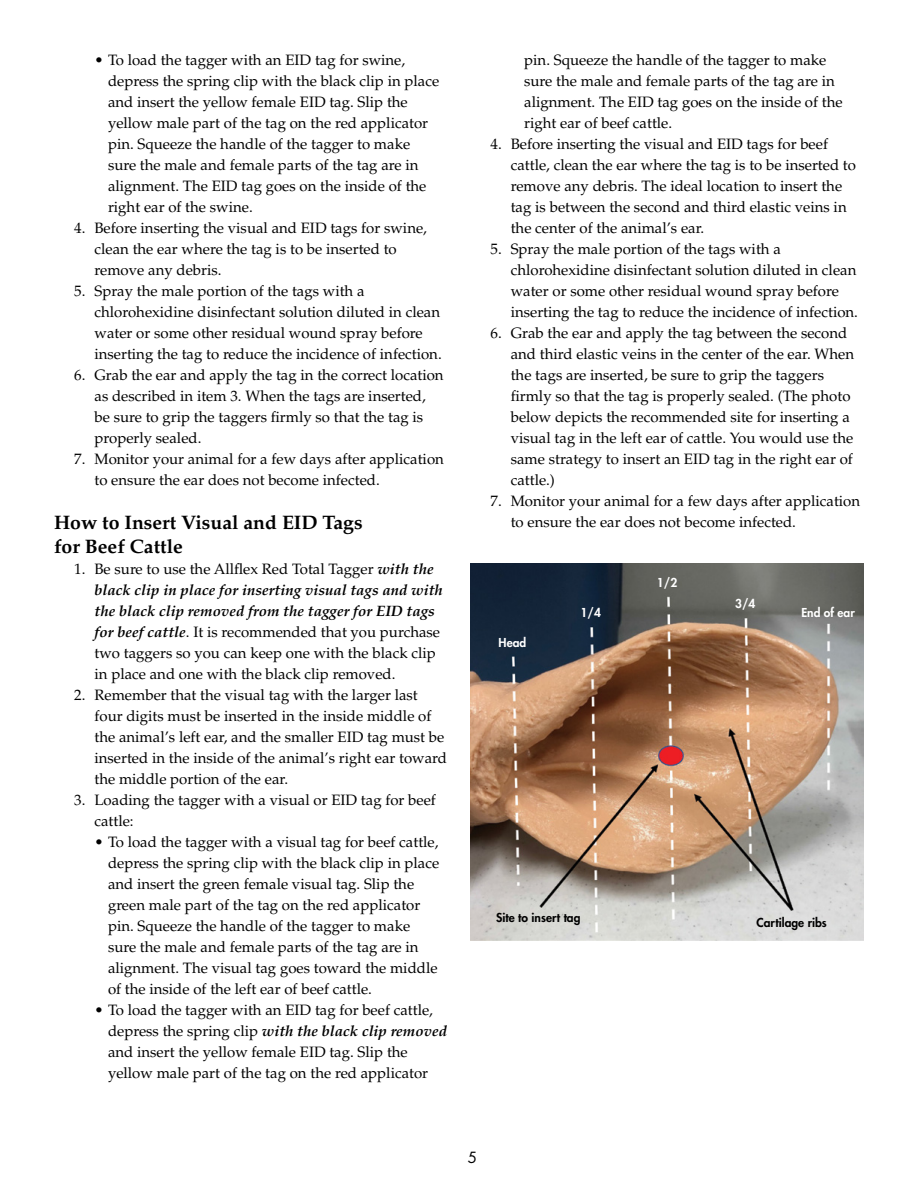
<style>
.page{position:relative;width:918px;height:1188px;background:#fff}
.page>*{position:absolute;margin:0;border:0;box-sizing:border-box;transform-origin:0 0}
.t1{font:700 19.5px "Palatino LT Std";color:#000}
.t2{font:15px/21px "Palatino LT Std";color:#000}
.t3{font:15px "Futura Std";color:#000}
.t4{font:800 12px "Futura Std";color:#000}
.t5{font:800 12px "Futura Std";color:#fff}
.s1{font-weight:700;font-style:italic}
</style>
<div class="page">
<img style="left:470px;top:564px;width:394px;height:376px">
<p class="t2" style="left:108px;top:50px;width:333px;text-indent:-14px">• To load the tagger with an EID tag for swine, depress the spring clip with the black clip in place and insert the yellow female EID tag. Slip the yellow male part of the tag on the red applicator pin. Squeeze the handle of the tagger to make sure the male and female parts of the tag are in alignment. The EID tag goes on the inside of the right ear of the swine.</p>
<p class="t2" style="left:94px;top:218px;width:334px;text-indent:-20px">4. Before inserting the visual and EID tags for swine, clean the ear where the tag is to be inserted to remove any debris.</p>
<p class="t2" style="left:94px;top:281px;width:349px;text-indent:-20px">5. Spray the male portion of the tags with a chlorohexidine disinfectant solution diluted in clean water or some other residual wound spray before inserting the tag to reduce the incidence of infection.</p>
<p class="t2" style="left:94px;top:365px;width:351px;text-indent:-20px">6. Grab the ear and apply the tag in the correct location as described in item 3. When the tags are inserted, be sure to grip the taggers firmly so that the tag is properly sealed.</p>
<p class="t2" style="left:94px;top:449px;width:351px;text-indent:-20px">7. Monitor your animal for a few days after application to ensure the ear does not become infected.</p>
<h2 class="t1" style="left:54px;top:511px;width:310px">How to Insert Visual and EID Tags</h2>
<h2 class="t1" style="left:54px;top:535px;width:130px">for Beef Cattle</h2>
<p class="t2" style="left:94px;top:558px;width:350px;text-indent:-20px">1. Be sure to use the Allflex Red Total Tagger <span class="s1">with the black clip in place for inserting visual tags and with the black clip removed from the tagger for EID tags for beef cattle</span>. It is recommended that you purchase two taggers so you can keep one with the black clip in place and one with the black clip removed.</p>
<p class="t2" style="left:94px;top:684px;width:354px;text-indent:-20px">2. Remember that the visual tag with the larger last four digits must be inserted in the inside middle of the animal’s left ear, and the smaller EID tag must be inserted in the inside of the animal’s right ear toward the middle portion of the ear.</p>
<p class="t2" style="left:94px;top:789px;width:343px;text-indent:-20px">3. Loading the tagger with a visual or EID tag for beef cattle:</p>
<p class="t2" style="left:108px;top:831px;width:333px;text-indent:-14px">• To load the tagger with a visual tag for beef cattle, depress the spring clip with the black clip in place and insert the green female visual tag. Slip the green male part of the tag on the red applicator pin. Squeeze the handle of the tagger to make sure the male and female parts of the tag are in alignment. The visual tag goes toward the middle of the inside of the left ear of beef cattle.</p>
<p class="t2" style="left:108px;top:999px;width:341px;text-indent:-14px">• To load the tagger with an EID tag for beef cattle, depress the spring clip <span class="s1">with the black clip removed </span>and insert the yellow female EID tag. Slip the yellow male part of the tag on the red applicator</p>
<p class="t2" style="left:524px;top:50px;width:320px">pin. Squeeze the handle of the tagger to make sure the male and female parts of the tag are in alignment. The EID tag goes on the inside of the right ear of beef cattle.</p>
<p class="t2" style="left:511px;top:134px;width:347px;text-indent:-20px">4. Before inserting the visual and EID tags for beef cattle, clean the ear where the tag is to be inserted to remove any debris. The ideal location to insert the tag is between the second and third elastic veins in the center of the animal’s ear.</p>
<p class="t2" style="left:511px;top:239px;width:349px;text-indent:-20px">5. Spray the male portion of the tags with a chlorohexidine disinfectant solution diluted in clean water or some other residual wound spray before inserting the tag to reduce the incidence of infection.</p>
<p class="t2" style="left:511px;top:323px;width:345px;text-indent:-20px">6. Grab the ear and apply the tag between the second and third elastic veins in the center of the ear. When the tags are inserted, be sure to grip the taggers firmly so that the tag is properly sealed. (The photo below depicts the recommended site for inserting a visual tag in the left ear of cattle. You would use the same strategy to insert an EID tag in the right ear of cattle.)</p>
<p class="t2" style="left:511px;top:491px;width:351px;text-indent:-20px">7. Monitor your animal for a few days after application to ensure the ear does not become infected.</p>
<p class="t5" style="left:499px;top:635px;width:29px">Head</p>
<p class="t5" style="left:581px;top:605px;width:22px">1/4</p>
<p class="t5" style="left:657px;top:575px;width:22px">1/2</p>
<p class="t5" style="left:735px;top:596px;width:22px">3/4</p>
<p class="t5" style="left:801px;top:605px;width:55px">End of ear</p>
<p class="t4" style="left:496px;top:910px;width:86px">Site to insert tag</p>
<p class="t4" style="left:757px;top:915px;width:72px">Cartilage ribs</p>
<p class="t3" style="left:468px;top:1148px;width:11px">5</p>
</div>
